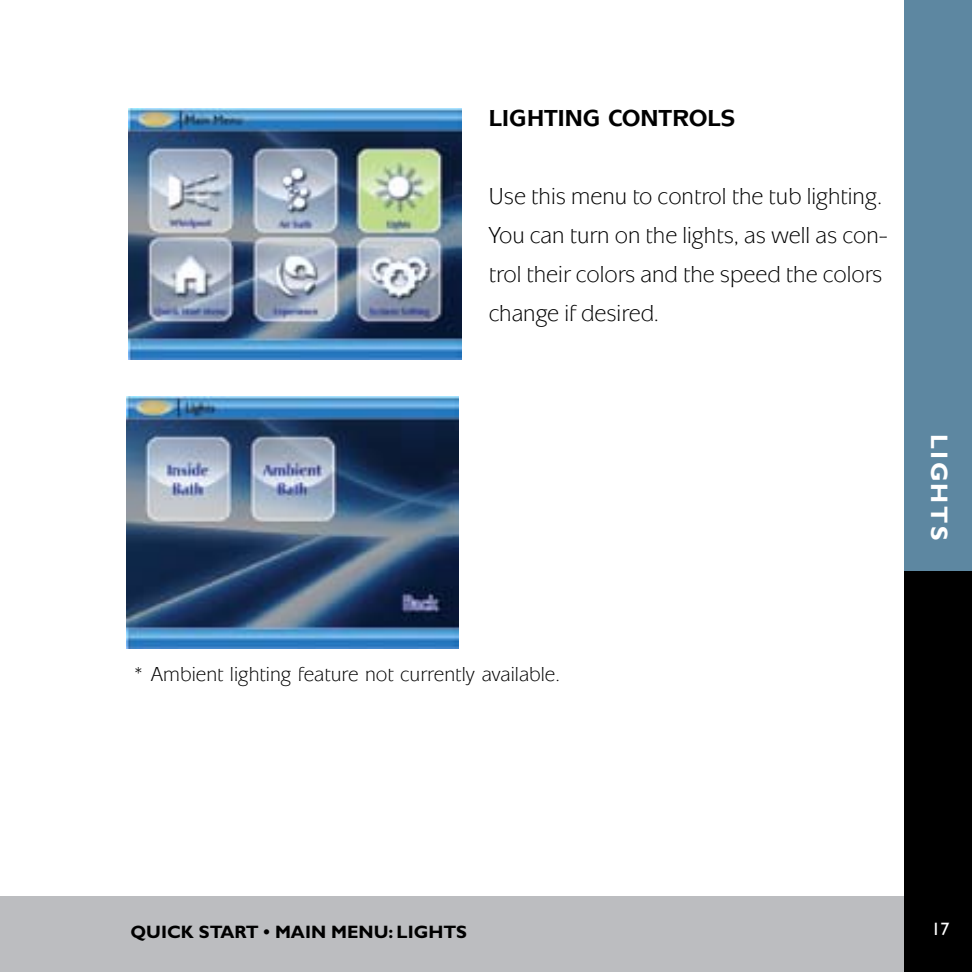
<style>
.page{position:relative;width:972px;height:972px;background:#fff}
.page>*{position:absolute;margin:0;border:0;box-sizing:border-box;transform-origin:0 0}
.t1{font:24px/39px "Mixage ITC";color:#000}
.t2{font:700 24px "Mixage ITC";color:#000}
.t3{font:700 24px "Gill Sans";letter-spacing:.1em;color:#fff}
.t4{font:21px "ITC Mixage";color:#000}
.t5{font:700 18px "Gill Sans";color:#000}
.t6{font:18px "Gill Sans";color:#fff}
</style>
<div class="page">
<div style="left:0;top:896px;width:972px;height:76px;background:#bcbdc0"></div>
<div style="left:904px;top:0;width:68px;height:972px;background:#000"></div>
<div style="left:904px;top:0;width:68px;height:571px;background:#5d87a1"></div>
<img style="left:128px;top:108px;width:333px;height:251px">
<img style="left:126px;top:397px;width:333px;height:251px">
<p class="t2" style="left:489px;top:103px;width:246px">LIGHTING CONTROLS</p>
<p class="t1" style="left:489px;top:176px;width:401px">Use this menu to control the tub lighting.<br>You can turn on the lights, as well as con&shy;trol their colors and the speed the colors change if desired.</p>
<p class="t3" style="left:954px;top:434px;width:108px;rotate:90deg">LIGHTS</p>
<p class="t4" style="left:133px;top:662px;width:429px">* Ambient lighting feature not currently available.</p>
<p class="t5" style="left:130px;top:921px;width:326px">QUICK START • MAIN MENU: LIGHTS</p>
<p class="t6" style="left:932px;top:918px;width:19px">17</p>
<p class="t6" style="left:930px;top:921px;width:19px">17</p>
</div>
